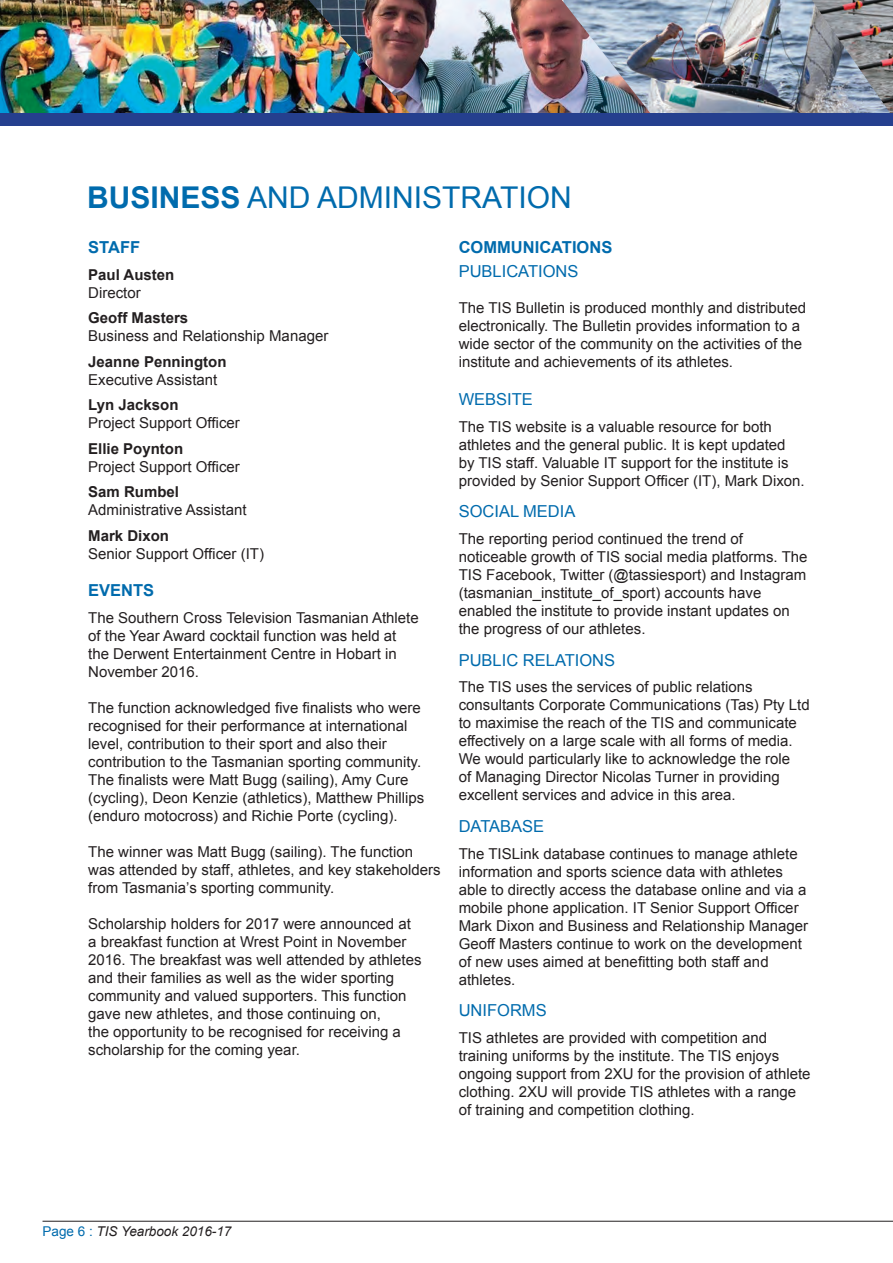
<style>
.page{position:relative;width:893px;height:1263px;background:#fff}
.page>*{position:absolute;margin:0;border:0;box-sizing:border-box;transform-origin:0 0}
.t1{font:30px "Arial";color:#006bad}
.t2{font:16.5px "Arial";color:#006bad}
.t3{font:700 16.5px "Arial";color:#006bad}
.t4{font:15px/18px "Arial";color:#231f20}
.t5{font:700 15px "Arial";color:#231f20}
.t6{font:italic 13.5px "Arial";color:#231f20}
.s1{font-weight:700}
.s2{font-style:normal;color:#006bad}
</style>
<div class="page">
<hr style="left:43px;top:1221px;width:850px;height:1px;background:#231f20">
<img style="left:653px;top:0;width:240px;height:113px">
<img style="left:410px;top:0;width:243px;height:113px">
<img style="left:0;top:0;width:410px;height:113px">
<div style="left:0;top:113px;width:893px;height:12px;background:#253f8e"></div>
<h1 class="t1" style="left:87px;top:178px;width:486px"><span class="s1">BUSINESS</span> AND ADMINISTRATION</h1>
<p class="t3" style="left:88px;top:237px;width:53px">STAFF</p>
<p class="t5" style="left:88px;top:265px;width:88px">Paul Austen</p>
<p class="t4" style="left:88px;top:284px;width:54px">Director</p>
<p class="t5" style="left:88px;top:308px;width:102px">Geoff Masters</p>
<p class="t4" style="left:88px;top:327px;width:242px">Business and Relationship Manager</p>
<p class="t5" style="left:88px;top:352px;width:140px">Jeanne Pennington</p>
<p class="t4" style="left:88px;top:371px;width:131px">Executive Assistant</p>
<p class="t5" style="left:88px;top:395px;width:92px">Lyn Jackson</p>
<p class="t4" style="left:88px;top:414px;width:153px">Project Support Officer</p>
<p class="t5" style="left:88px;top:439px;width:97px">Ellie Poynton</p>
<p class="t4" style="left:88px;top:458px;width:153px">Project Support Officer</p>
<p class="t5" style="left:88px;top:482px;width:92px">Sam Rumbel</p>
<p class="t4" style="left:88px;top:501px;width:160px">Administrative Assistant</p>
<p class="t5" style="left:88px;top:526px;width:82px">Mark Dixon</p>
<p class="t4" style="left:88px;top:545px;width:177px">Senior Support Officer (IT)</p>
<p class="t3" style="left:88px;top:579px;width:68px">EVENTS</p>
<p class="t4" style="left:88px;top:609px;width:332px">The Southern Cross Television Tasmanian Athlete of the Year Award cocktail function was held at the Derwent Entertainment Centre in Hobart in November 2016.</p>
<p class="t4" style="left:88px;top:699px;width:337px">The function acknowledged five finalists who were recognised for their performance at international level, contribution to their sport and also their contribution to the Tasmanian sporting community.<br>The finalists were Matt Bugg (sailing), Amy Cure (cycling), Deon Kenzie (athletics), Matthew Phillips (enduro motocross) and Richie Porte (cycling).</p>
<p class="t4" style="left:88px;top:843px;width:354px">The winner was Matt Bugg (sailing). The function was attended by staff, athletes, and key stakeholders from Tasmania’s sporting community.</p>
<p class="t4" style="left:88px;top:915px;width:335px">Scholarship holders for 2017 were announced at a breakfast function at Wrest Point in November 2016. The breakfast was well attended by athletes and their families as well as the wider sporting community and valued supporters. This function gave new athletes, and those continuing on,<br>the opportunity to be recognised for receiving a scholarship for the coming year.</p>
<p class="t3" style="left:459px;top:237px;width:155px">COMMUNICATIONS</p>
<p class="t2" style="left:459px;top:261px;width:121px">PUBLICATIONS</p>
<p class="t4" style="left:459px;top:299px;width:349px">The TIS Bulletin is produced monthly and distributed electronically. The Bulletin provides information to a wide sector of the community on the activities of the institute and achievements of its athletes.</p>
<p class="t2" style="left:459px;top:389px;width:76px">WEBSITE</p>
<p class="t4" style="left:459px;top:418px;width:347px">The TIS website is a valuable resource for both athletes and the general public. It is kept updated by TIS staff. Valuable IT support for the institute is provided by Senior Support Officer (IT), Mark Dixon.</p>
<p class="t2" style="left:459px;top:501px;width:118px">SOCIAL MEDIA</p>
<p class="t4" style="left:459px;top:530px;width:350px">The reporting period continued the trend of noticeable growth of TIS social media platforms. The TIS Facebook, Twitter (@tassiesport) and Instagram (tasmanian_institute_of_sport) accounts have enabled the institute to provide instant updates on the progress of our athletes.</p>
<p class="t2" style="left:459px;top:649px;width:158px">PUBLIC RELATIONS</p>
<p class="t4" style="left:459px;top:678px;width:352px">The TIS uses the services of public relations consultants Corporate Communications (Tas) Pty Ltd to maximise the reach of the TIS and communicate effectively on a large scale with all forms of media.<br>We would particularly like to acknowledge the role<br>of Managing Director Nicolas Turner in providing excellent services and advice in this area.</p>
<p class="t2" style="left:459px;top:815px;width:87px">DATABASE</p>
<p class="t4" style="left:459px;top:844px;width:351px">The TISLink database continues to manage athlete information and sports science data with athletes able to directly access the database online and via a mobile phone application. IT Senior Support Officer Mark Dixon and Business and Relationship Manager Geoff Masters continue to work on the development of new uses aimed at benefitting both staff and athletes.</p>
<p class="t2" style="left:459px;top:1000px;width:89px">UNIFORMS</p>
<p class="t4" style="left:459px;top:1029px;width:353px">TIS athletes are provided with competition and training uniforms by the institute. The TIS enjoys ongoing support from 2XU for the provision of athlete clothing. 2XU will provide TIS athletes with a range of training and competition clothing.</p>
<p class="t6" style="left:43px;top:1222px;width:190px"><span class="s2">Page 6 :</span> TIS Yearbook 2016-17</p>
</div>
